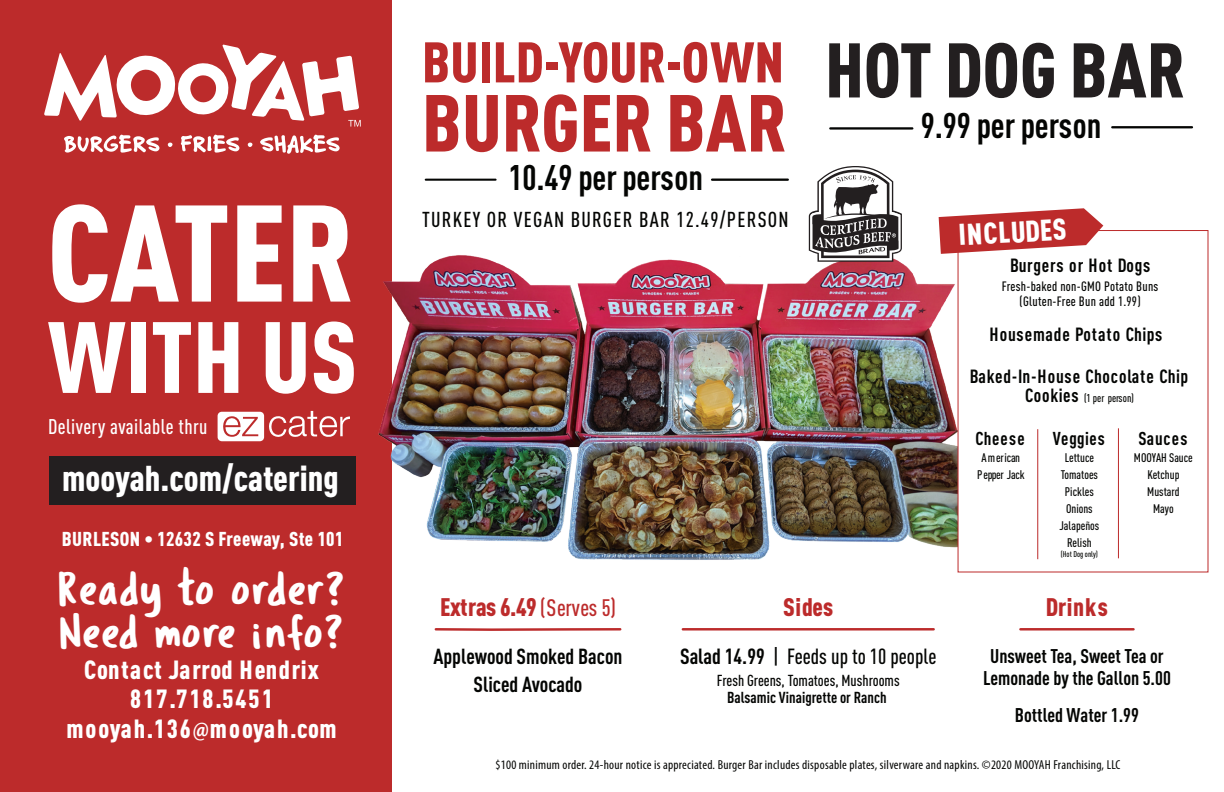
<style>
.page{position:relative;width:1224px;height:792px;background:#fff}
.page>*{position:absolute;margin:0;border:0;box-sizing:border-box;transform-origin:0 0}
.t1{font:900 condensed 135px "DIN Pro";letter-spacing:-.01em;color:#fff}
.t2{font:900 condensed 99.4px "DIN Pro";color:#fff}
.t3{font:900 condensed 79.4px "DIN Pro";color:#bc2b2b}
.t4{font:900 condensed 76px "DIN Pro";color:#231f20}
.t5{font:900 condensed 56.2px "DIN Pro";color:#bc2b2b}
.t6{font:49.4px/43.2px "Tragic Marker";letter-spacing:.01em;color:#fff}
.t7{font:900 condensed 35.4px "DIN Pro";color:#fff}
.t8{font:700 condensed 35.2px "DIN Pro";color:#040503}
.t9{font:900 condensed 29.6px "DIN Pro";color:#fff}
.t10{font:900 condensed 26px/29.4px "DIN Pro";letter-spacing:.065em;color:#fff;text-align:center}
.t11{font:900 condensed 25px "DIN Pro";letter-spacing:-.02em;color:#bc2b2b}
.t12{font:900 condensed 25px "DIN Pro";color:#bc2b2b}
.t13{font:700 condensed 21.6px/27.6px "DIN Pro";color:#040503;text-align:center}
.t14{font:500 condensed 21.6px "DIN Pro";color:#040503}
.t15{font:500 condensed 21.2px "DIN Pro";letter-spacing:.06em;color:#040503}
.t16{font:500 condensed 21px "DIN Pro";letter-spacing:.02em;color:#fff}
.t17{font:900 condensed 19.8px "DIN Pro";letter-spacing:.02em;color:#fff}
.t18{font:700 condensed 19.6px/22.6px "DIN Pro";color:#040503;text-align:center}
.t19{font:700 condensed 18.8px/41.4px "DIN Pro";letter-spacing:.04em;color:#040503;text-align:center}
.t20{font:700 condensed 18.4px "DIN Pro";letter-spacing:.045em;color:#040503}
.t21{font:700 condensed 18.4px "DIN Pro";letter-spacing:.025em;color:#040503}
.t22{font:500 condensed 15.8px "DIN Pro";color:#040503}
.t23{font:700 condensed 15.8px "DIN Pro";color:#040503}
.t24{font:500 condensed 13.4px/15.8px "DIN Pro";letter-spacing:.02em;color:#040503;text-align:center}
.t25{font:condensed 13px "Myriad Pro";letter-spacing:.02em;color:#040503}
.t26{font:500 condensed 12.4px/17px "DIN Pro";color:#040503;text-align:center}
.t27{font:500 condensed 12.4px/17px "DIN Pro";letter-spacing:-.02em;color:#040503;text-align:center}
.t28{font:500 condensed 11.2px "DIN Pro";color:#040503}
.t29{font:500 condensed 8.2px "DIN Pro";color:#040503}
.s1{font-family:"Myriad Pro";font-weight:700}
.s2{font-weight:700;font-size:18.8px}
.s3{font-weight:500;font-size:23.6px}
.s4{font-weight:700}
</style>
<div class="page">
<div style="left:0;top:0;width:392px;height:792px;background:#bc2b2b"></div>
<div style="left:49px;top:456px;width:307px;height:48px;background:#231f20"></div>
<svg style="left:64px;top:135px;width:276px;height:19px"></svg>
<svg style="left:44px;top:44px;width:317px;height:83px"></svg>
<hr style="left:426px;top:179px;width:70px;height:2px;background:#040503">
<hr style="left:712px;top:179px;width:76px;height:2px;background:#040503">
<hr style="left:830px;top:127px;width:82px;height:3px;background:#040503">
<hr style="left:1112px;top:126px;width:80px;height:2px;background:#040503">
<svg style="left:434px;top:628px;width:188px;height:3px"></svg>
<hr style="left:1020px;top:628px;width:114px;height:3px;background:#bc2b2b">
<hr style="left:683px;top:628px;width:251px;height:3px;background:#bc2b2b">
<img style="left:378px;top:250px;width:580px;height:315px">
<svg style="left:809px;top:166px;width:93px;height:96px"></svg>
<svg style="left:939px;top:208px;width:164px;height:46px"></svg>
<hr style="left:1037px;top:429px;width:1px;height:130px;background:#bc2b2b">
<hr style="left:1118px;top:428px;width:1px;height:130px;background:#bc2b2b">
<svg style="left:218px;top:411px;width:132px;height:30px"></svg>
<h1 class="t1" style="left:48px;top:149px;width:308px">CATER</h1>
<h2 class="t2" style="left:48px;top:280px;width:311px">WITH US</h2>
<h3 class="t16" style="left:48px;top:411px;width:161px">Delivery available thru</h3>
<h3 class="t7" style="left:62px;top:451px;width:278px">mooyah.com/catering</h3>
<h3 class="t17" style="left:62px;top:523px;width:283px">BURLESON • 12632 S Freeway, Ste 101</h3>
<h3 class="t6" style="left:59px;top:567px;width:288px">Ready to order?<br>Need more info?</h3>
<h3 class="t10" style="left:67px;top:652px;width:271px">Contact Jarrod Hendrix<br>817.718.5451 mooyah.136<span class="s1">@</span>mooyah.com</h3>
<h3 class="t5" style="left:422px;top:19px;width:363px">BUILD-YOUR-OWN</h3>
<h3 class="t3" style="left:422px;top:61px;width:366px">BURGER BAR</h3>
<h3 class="t8" style="left:508px;top:151px;width:196px">10.49 per person</h3>
<h3 class="t15" style="left:422px;top:204px;width:368px">TURKEY OR VEGAN BURGER BAR 12.49/PERSON</h3>
<h3 class="t4" style="left:825px;top:11px;width:362px">HOT DOG BAR</h3>
<h3 class="t8" style="left:921px;top:99px;width:182px">9.99 per person</h3>
<h3 class="t9" style="left:957px;top:212px;width:110px;rotate:-3deg">INCLUDES</h3>
<p class="t24" style="left:1002px;top:277px;width:158px">Fresh-baked non-GMO Potato Buns (Gluten-Free Bun add 1.99)</p>
<h3 class="t19" style="left:1010px;top:243px;width:141px">Burgers or Hot Dogs</h3>
<h3 class="t19" style="left:970px;top:312px;width:220px">Housemade Potato Chips<br>Baked-In-House Chocolate Chip</h3>
<p class="t28" style="left:1025px;top:389px;width:110px"><span class="s2">Cookies</span> (1 per person)</p>
<h3 class="t20" style="left:976px;top:424px;width:51px">Cheese</h3>
<p class="t27" style="left:977px;top:449px;width:49px">American<br>Pepper Jack</p>
<h3 class="t21" style="left:1053px;top:424px;width:54px">Veggies</h3>
<p class="t26" style="left:1060px;top:449px;width:41px">Lettuce<br>Tomatoes<br>Pickles<br>Onions<br>Jalapeños<br>Relish</p>
<p class="t29" style="left:1061px;top:548px;width:39px">(Hot Dog only)</p>
<h3 class="t20" style="left:1139px;top:424px;width:50px">Sauces</h3>
<p class="t26" style="left:1134px;top:449px;width:60px">MOOYAH Sauce<br>Ketchup<br>Mustard<br>Mayo</p>
<h3 class="t11" style="left:440px;top:588px;width:177px">Extras 6.49 <span class="s3">(Serves 5)</span></h3>
<h3 class="t12" style="left:1046px;top:588px;width:64px">Drinks</h3>
<h3 class="t18" style="left:983px;top:643px;width:189px">Unsweet Tea, Sweet Tea or<br>Lemonade by the Gallon 5.00</h3>
<h3 class="t18" style="left:1015px;top:702px;width:125px">Bottled Water 1.99</h3>
<h3 class="t12" style="left:783px;top:588px;width:52px">Sides</h3>
<h3 class="t14" style="left:680px;top:641px;width:258px"><span class="s4">Salad 14.99</span> | Feeds up to 10 people</h3>
<p class="t22" style="left:717px;top:669px;width:184px">Fresh Greens, Tomatoes, Mushrooms</p>
<p class="t23" style="left:727px;top:685px;width:161px">Balsamic Vinaigrette or Ranch</p>
<h3 class="t13" style="left:433px;top:641px;width:191px">Applewood Smoked Bacon<br>Sliced Avocado</h3>
<p class="t25" style="left:496px;top:757px;width:626px">$100 minimum order. 24-hour notice is appreciated. Burger Bar includes disposable plates, silverware and napkins. ©2020 MOOYAH Franchising, LLC</p>
</div>
